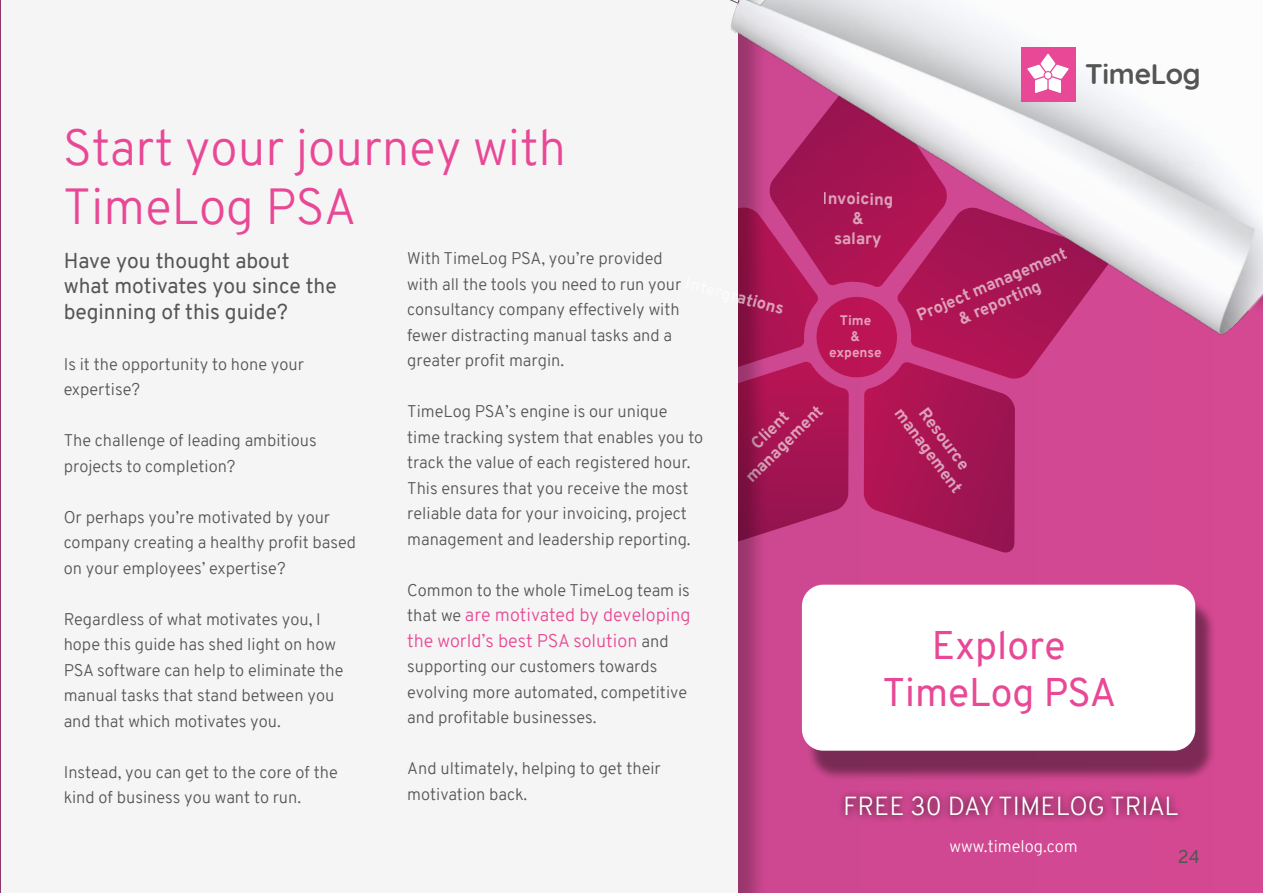
<style>
.page{position:relative;width:1263px;height:893px;background:#fff}
.page>*{position:absolute;margin:0;border:0;box-sizing:border-box;transform-origin:0 0}
.t1{font:300 49.5px/59.4px "Overpass";color:#e84895}
.t2{font:39px/46.8px "Overpass";color:#e84895;text-align:center}
.t3{font:700 28.2px "Quicksand";letter-spacing:-.005em;color:#555}
.t4{font:300 25.5px "Overpass";color:#fff}
.t5{font:21px/25.5px "Overpass";color:#555}
.t6{font:300 18px/25.5px "Overpass";color:#e84895}
.t7{font:18px "Overpass";color:#555}
.t8{font:300 16.5px/25.5px "Overpass";color:#555}
.t9{font:800 16.5px/19.8px "Overpass";letter-spacing:-.005em;color:#fff;text-align:center}
.t10{font:300 16.5px "Overpass";color:#fff}
.t11{font:800 13.5px/16.2px "Overpass";letter-spacing:-.005em;color:#fff;text-align:center}
.s1{font-size:16.5px;color:#555}
</style>
<div class="page">
<div style="left:13px;top:538px;width:1250px;height:355px;background:#000;opacity:.25"></div>
<div style="left:0;top:0;width:1263px;height:516px;background:#d44892"></div>
<div style="left:1px;top:0;width:737px;height:893px;background:#f6f5f5"></div>
<div style="left:806px;top:599px;width:410px;height:182px;background:#000;opacity:.41"></div>
<div style="left:802px;top:585px;width:393px;height:166px;background:#fff;border-radius:21px"></div>
<div style="left:838px;top:789px;width:347px;height:34px;background:#000;opacity:.75"></div>
<img style="left:730px;top:0;width:533px;height:335px">
<div style="left:1020px;top:47px;width:55px;height:55px;background:#e84895"></div>
<svg style="left:730px;top:54px;width:382px;height:500px"></svg>
<h3 class="t3" style="left:1085px;top:51px;width:117px">TimeLog</h3>
<h1 class="t1" style="left:63px;top:118px;width:505px">Start your journey with<br>TimeLog PSA</h1>
<p class="t9" style="left:823px;top:189px;width:72px">Invoicing &amp;<br>salary</p>
<p class="t9" style="left:914px;top:306px;width:163px;rotate:-23deg">Project management &amp; reporting</p>
<p class="t8" style="left:407px;top:246px;width:276px">With TimeLog PSA, you’re provided with all the tools you need to run your consultancy company effectively with fewer distracting manual tasks and a greater profit margin.</p>
<p class="t8" style="left:407px;top:399px;width:298px">TimeLog PSA’s engine is our unique time tracking system that enables you to track the value of each registered hour.<br>This ensures that you receive the most reliable data for your invoicing, project management and leadership reporting.</p>
<p class="t8" style="left:407px;top:577px;width:284px">Common to the whole TimeLog team is</p>
<p class="t6" style="left:407px;top:602px;width:285px"><span class="s1">that we</span> are motivated by developing the world’s best PSA solution <span class="s1">and</span></p>
<p class="t8" style="left:407px;top:654px;width:281px">supporting our customers towards evolving more automated, competitive and profitable businesses.</p>
<p class="t8" style="left:407px;top:756px;width:255px">And ultimately, helping to get their motivation back.</p>
<p class="t5" style="left:64px;top:248px;width:274px">Have you thought about what motivates you since the beginning of this guide?</p>
<p class="t8" style="left:64px;top:351px;width:242px">Is it the opportunity to hone your expertise?</p>
<p class="t8" style="left:64px;top:428px;width:255px">The challenge of leading ambitious projects to completion?</p>
<p class="t8" style="left:64px;top:504px;width:294px">Or perhaps you’re motivated by your company creating a healthy profit based on your employees’ expertise?</p>
<p class="t8" style="left:64px;top:606px;width:281px">Regardless of what motivates you, I hope this guide has shed light on how PSA software can help to eliminate the manual tasks that stand between you and that which motivates you.</p>
<p class="t8" style="left:64px;top:759px;width:276px">Instead, you can get to the core of the kind of business you want to run.</p>
<p class="t9" style="left:689px;top:273px;width:102px;rotate:15deg">Intergrations</p>
<p class="t11" style="left:829px;top:312px;width:54px">Time<br>&amp; expense</p>
<p class="t9" style="left:727px;top:458px;width:103px;rotate:-45deg">Client management</p>
<p class="t9" style="left:931px;top:404px;width:74px;rotate:53deg">Resource</p>
<p class="t9" style="left:906px;top:404px;width:103px;rotate:53deg">management</p>
<h2 class="t2" style="left:882px;top:622px;width:235px">Explore<br>TimeLog PSA</h2>
<h3 class="t4" style="left:843px;top:788px;width:337px">FREE 30 DAY TIMELOG TRIAL</h3>
<p class="t10" style="left:949px;top:835px;width:130px">www.timelog.com</p>
<p class="t7" style="left:1178px;top:844px;width:24px">24</p>
</div>
